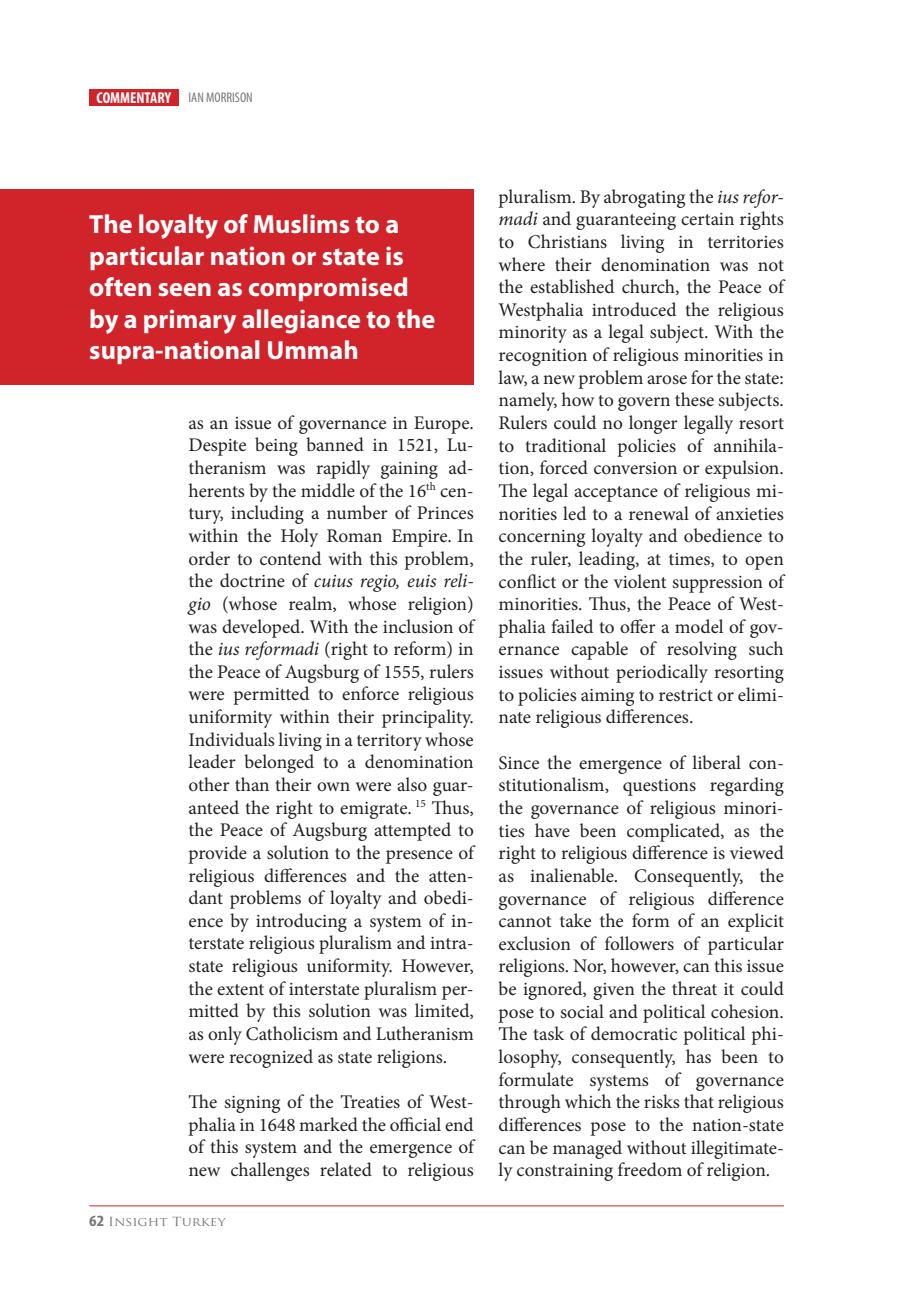
<style>
.page{position:relative;width:898px;height:1290px;background:#fff}
.page>*{position:absolute;margin:0;border:0;box-sizing:border-box;transform-origin:0 0}
.t1{font:700 26.25px/31.5px "Myriad Pro";color:#fff}
.t2{font:19.25px/22.6px "Minion Pro";color:#231f20;text-align:justify}
.t3{font:condensed 14px "Myriad Pro";color:#76787b}
.t4{font:12.25px "Trajan Pro";color:#76787b;scale:1.11 1}
.s1{font-weight:700;font-size:15.75px;color:#fff}
.s2{font-style:italic}
.s3{font-family:"Myriad Pro";font-weight:700;font-stretch:condensed;font-size:15.75px}
</style>
<div class="page">
<div style="left:89px;top:89px;width:90px;height:17px;background:#d1232a"></div>
<hr style="left:89px;top:1205px;width:695px;height:1px;background:#d1232a">
<div style="left:0;top:189px;width:474px;height:195px;background:#d1232a"></div>
<p class="t3" style="left:97px;top:89px;width:158px"><span class="s1">COMMENTARY</span> IAN MORRISON</p>
<h1 class="t1" style="left:89px;top:208px;width:347px">The loyalty of Muslims to a particular nation or state is often seen as compromised by a primary allegiance to the supra-national Ummah</h1>
<p class="t2" style="left:188px;top:411px;width:287px">as an issue of governance in Europe.<br>Despite being banned in 1521, Lu&shy;theranism was rapidly gaining ad&shy;herents by the middle of the 16<sup>th</sup> cen&shy;tury, including a number of Princes within the Holy Roman Empire. In order to contend with this problem, the doctrine of <span class="s2">cuius regio, euis reli&shy;gio</span> (whose realm, whose religion) was developed. With the inclusion of the <span class="s2">ius reformadi</span> (right to reform) in the Peace of Augsburg of 1555, rulers were permitted to enforce religious uniformity within their principality.<br>Individuals living in a territory whose leader belonged to a denomination other than their own were also guar&shy;anteed the right to emigrate. <sup>15</sup> Thus, the Peace of Augsburg attempted to provide a solution to the presence of religious differences and the atten&shy;dant problems of loyalty and obedi&shy;ence by introducing a system of in&shy;terstate religious pluralism and intra&shy;state religious uniformity. However, the extent of interstate pluralism per&shy;mitted by this solution was limited, as only Catholicism and Lutheranism were recognized as state religions.</p>
<p class="t2" style="left:188px;top:1090px;width:287px">The signing of the Treaties of West&shy;phalia in 1648 marked the official end of this system and the emergence of new challenges related to religious</p>
<p class="t4" style="left:89px;top:1213px;width:124px"><span class="s3">62</span> Insight Turkey</p>
<p class="t2" style="left:499px;top:185px;width:287px">pluralism. By abrogating the <span class="s2">ius refor&shy;madi</span> and guaranteeing certain rights to Christians living in territories where their denomination was not the established church, the Peace of Westphalia introduced the religious minority as a legal subject. With the recognition of religious minorities in law, a new problem arose for the state: namely, how to govern these subjects.<br>Rulers could no longer legally resort to traditional policies of annihila&shy;tion, forced conversion or expulsion.<br>The legal acceptance of religious mi&shy;norities led to a renewal of anxieties concerning loyalty and obedience to the ruler, leading, at times, to open conflict or the violent suppression of minorities. Thus, the Peace of West&shy;phalia failed to offer a model of gov&shy;ernance capable of resolving such issues without periodically resorting to policies aiming to restrict or elimi&shy;nate religious differences.</p>
<p class="t2" style="left:499px;top:751px;width:287px">Since the emergence of liberal con&shy;stitutionalism, questions regarding the governance of religious minori&shy;ties have been complicated, as the right to religious difference is viewed as inalienable. Consequently, the governance of religious difference cannot take the form of an explicit exclusion of followers of particular religions. Nor, however, can this issue be ignored, given the threat it could pose to social and political cohesion.<br>The task of democratic political phi&shy;losophy, consequently, has been to formulate systems of governance through which the risks that religious differences pose to the nation-state can be managed without illegitimate&shy;ly constraining freedom of religion.</p>
</div>
